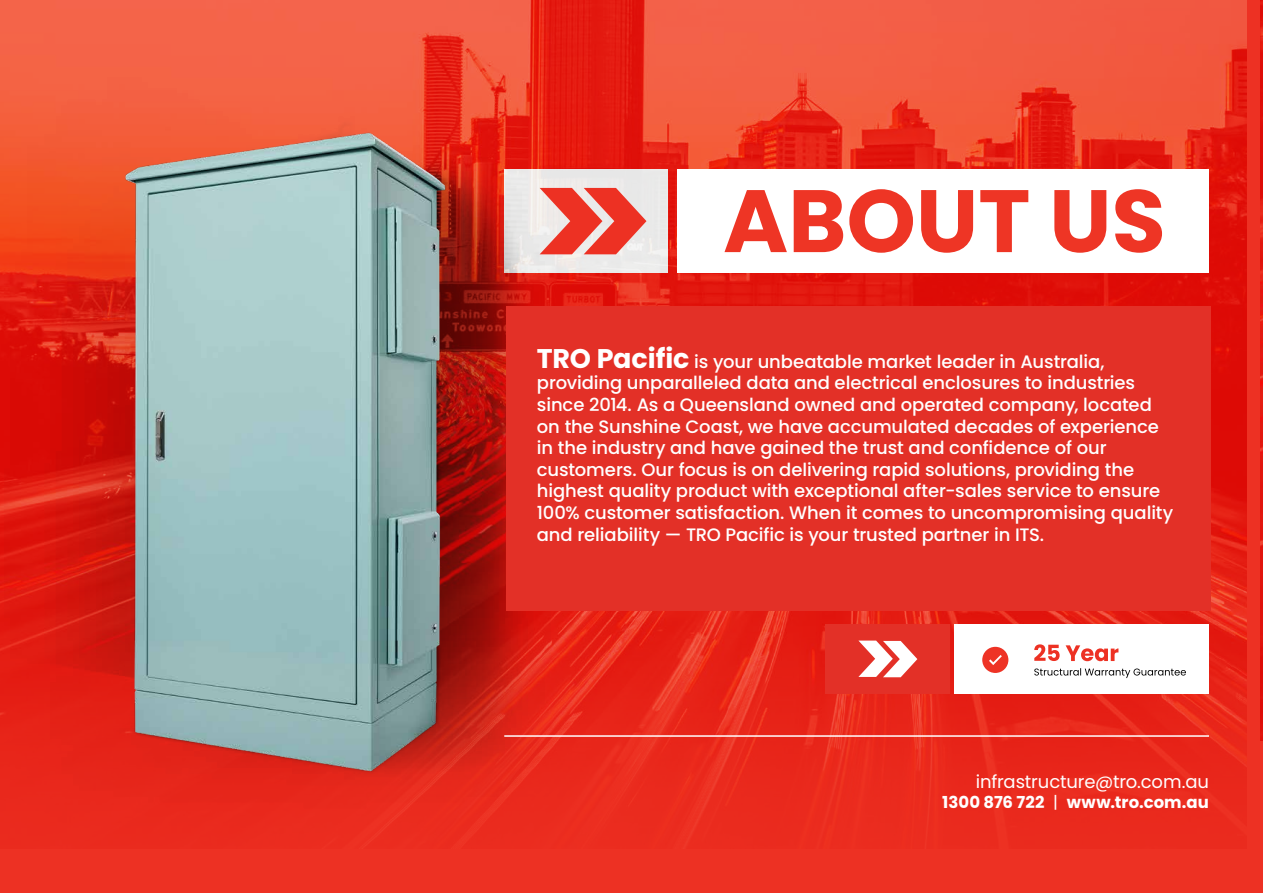
<style>
.page{position:relative;width:1263px;height:893px;background:#ed3123}
.page>*{position:absolute;margin:0;border:0;box-sizing:border-box;transform-origin:0 0}
.t1{font:500 18px/21.6px "Poppins";letter-spacing:-.005em;color:#fff}
.t2{font:18px "Poppins";letter-spacing:-.01em;color:#fff}
.t3{font:700 16.5px "Poppins";letter-spacing:.005em;color:#fff}
.s1{font-weight:700;font-size:27px}
.s2{font-weight:400}
</style>
<div class="page">
<img style="left:0;top:0;width:1247px;height:820px">
<div style="left:677px;top:169px;width:532px;height:104px;background:#fff"></div>
<svg style="left:540px;top:188px;width:106px;height:66px"></svg>
<img style="left:36px;top:41px;width:476px;height:779px">
<div style="left:506px;top:306px;width:705px;height:304px;background:#e33027"></div>
<div style="left:954px;top:624px;width:255px;height:70px;background:#fff"></div>
<hr style="left:504px;top:735px;width:705px;height:2px;background:#fff">
<svg style="left:1034px;top:644px;width:84px;height:17px"></svg>
<svg style="left:724px;top:189px;width:438px;height:64px"></svg>
<div style="left:982px;top:647px;width:26px;height:26px;background:#ee3325;border-radius:50%"></div>
<svg style="left:989px;top:655px;width:13px;height:10px"></svg>
<div style="left:826px;top:624px;width:124px;height:70px;background:#e33027"></div>
<svg style="left:858px;top:641px;width:59px;height:36px"></svg>
<svg style="left:1034px;top:668px;width:152px;height:10px"></svg>
<img style="left:1260px;top:0;width:3px;height:741px">
<p class="t1" style="left:537px;top:351px;width:638px"><span class="s1">TRO Pacific</span> is your unbeatable market leader in Australia, providing unparalleled data and electrical enclosures to industries since 2014. As a Queensland owned and operated company, located on the Sunshine Coast, we have accumulated decades of experience in the industry and have gained the trust and confidence of our customers. Our focus is on delivering rapid solutions, providing the highest quality product with exceptional after-sales service to ensure 100% customer satisfaction. When it comes to uncompromising quality and reliability — TRO Pacific is your trusted partner in ITS.</p>
<p class="t2" style="left:976px;top:771px;width:235px">infrastructure@tro.com.au</p>
<p class="t3" style="left:942px;top:792px;width:268px">1300 876 722 <span class="s2">|</span> www.tro.com.au</p>
</div>
